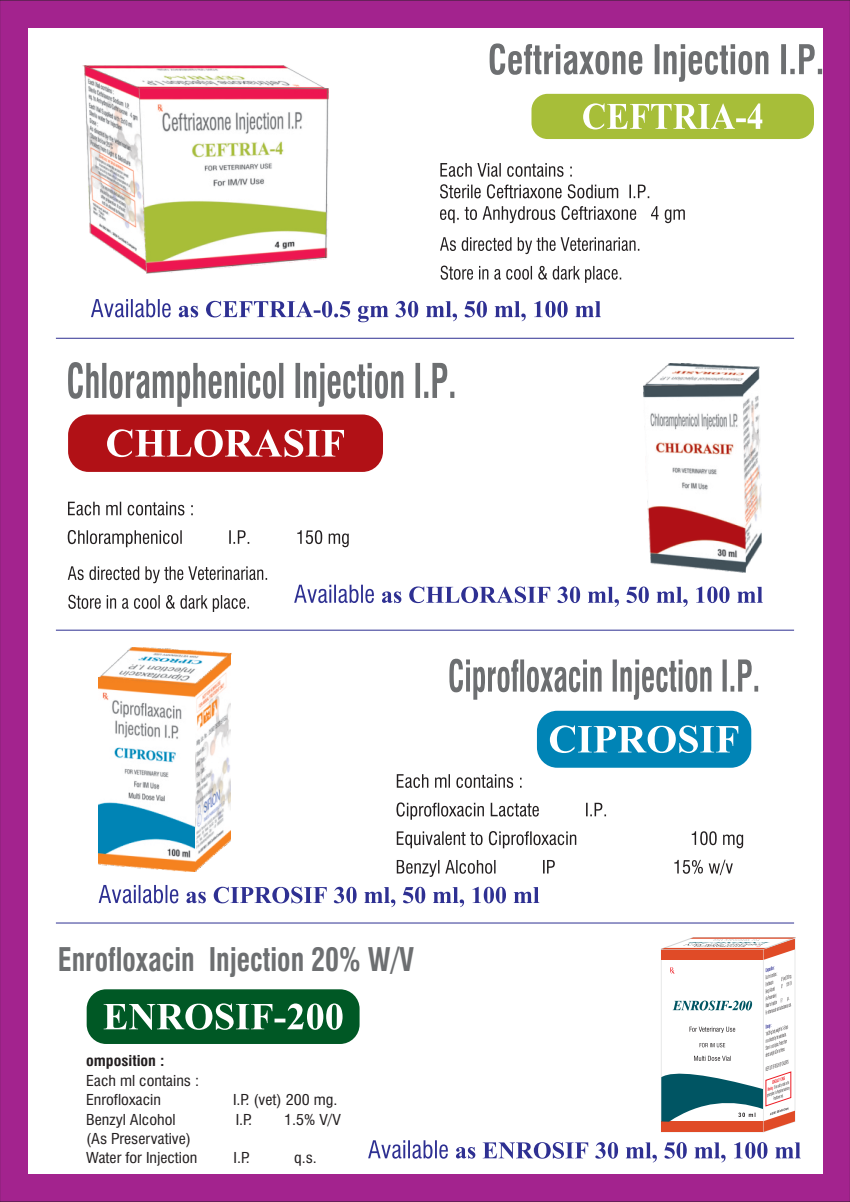
<style>
.page{position:relative;width:850px;height:1202px;background:#a3238e}
.page>*{position:absolute;margin:0;border:0;box-sizing:border-box;transform-origin:0 0}
.t1{font:700 condensed 31.8px "Swiss 721 BT";color:#6d6f71;scale:.88 1}
.t2{font:condensed 14.6px/19.4px "Swiss 721 BT";color:#231f20;scale:1.09 1}
.t3{font:700 condensed 14.6px "Swiss 721 BT";color:#231f20;scale:1.09 1}
</style>
<div class="page">
<div style="left:28px;top:28px;width:794px;height:1146px;background:#fff"></div>
<svg style="left:661px;top:937px;width:135px;height:195px"></svg>
<img style="left:83px;top:66px;width:242px;height:22px">
<img style="left:84px;top:66px;width:63px;height:201px">
<img style="left:139px;top:88px;width:189px;height:185px">
<svg style="left:440px;top:163px;width:132px;height:14px"></svg>
<svg style="left:440px;top:184px;width:209px;height:14px"></svg>
<svg style="left:440px;top:206px;width:245px;height:17px"></svg>
<svg style="left:489px;top:43px;width:333px;height:39px"></svg>
<svg style="left:68px;top:502px;width:125px;height:13px"></svg>
<svg style="left:68px;top:530px;width:281px;height:17px"></svg>
<svg style="left:68px;top:362px;width:386px;height:45px"></svg>
<img style="left:645px;top:364px;width:114px;height:21px">
<img style="left:741px;top:368px;width:20px;height:203px">
<img style="left:643px;top:385px;width:102px;height:187px">
<div style="left:531px;top:94px;width:283px;height:45px;background:#a7be39;border-radius:16px"></div>
<svg style="left:583px;top:103px;width:179px;height:26px"></svg>
<div style="left:68px;top:414px;width:315px;height:58px;background:#b11116;border-radius:20px"></div>
<svg style="left:107px;top:429px;width:237px;height:28px"></svg>
<img style="left:99px;top:647px;width:132px;height:31px">
<img style="left:194px;top:653px;width:36px;height:219px">
<img style="left:99px;top:678px;width:95px;height:194px">
<svg style="left:397px;top:774px;width:124px;height:14px"></svg>
<svg style="left:396px;top:802px;width:210px;height:18px"></svg>
<svg style="left:397px;top:831px;width:346px;height:17px"></svg>
<svg style="left:397px;top:860px;width:336px;height:17px"></svg>
<svg style="left:449px;top:659px;width:309px;height:41px"></svg>
<div style="left:537px;top:711px;width:214px;height:57px;background:#0084b6;border-radius:20px"></div>
<svg style="left:550px;top:725px;width:188px;height:28px"></svg>
<div style="left:87px;top:989px;width:272px;height:55px;background:#005825;border-radius:19px"></div>
<svg style="left:104px;top:1003px;width:238px;height:27px"></svg>
<svg style="left:91px;top:299px;width:510px;height:23px"></svg>
<svg style="left:294px;top:585px;width:469px;height:22px"></svg>
<svg style="left:99px;top:885px;width:440px;height:22px"></svg>
<svg style="left:368px;top:1140px;width:432px;height:22px"></svg>
<hr style="left:56px;top:338px;width:738px;height:1px;background:#2e3092">
<hr style="left:56px;top:630px;width:738px;height:1px;background:#2e3092">
<hr style="left:56px;top:922px;width:738px;height:1px;background:#2e3092">
<svg style="left:68px;top:566px;width:199px;height:17px"></svg>
<svg style="left:68px;top:595px;width:181px;height:17px"></svg>
<svg style="left:440px;top:237px;width:199px;height:17px"></svg>
<svg style="left:440px;top:266px;width:181px;height:17px"></svg>
<h1 class="t1" style="left:58px;top:946px;width:407px">Enrofloxacin Injection 20% W/V</h1>
<p class="t3" style="left:86px;top:1055px;width:73px">omposition :</p>
<p class="t2" style="left:86px;top:1072px;width:105px">Each ml contains :<br>Enrofloxacin</p>
<p class="t2" style="left:233px;top:1092px;width:97px">I.P. (vet) 200 mg.</p>
<p class="t2" style="left:86px;top:1111px;width:84px">Benzyl Alcohol</p>
<p class="t2" style="left:236px;top:1111px;width:17px">I.P.</p>
<p class="t2" style="left:284px;top:1111px;width:53px">1.5% V/V</p>
<p class="t2" style="left:86px;top:1130px;width:104px">(As Preservative)<br>Water for Injection</p>
<p class="t2" style="left:233px;top:1150px;width:17px">I.P.</p>
<p class="t2" style="left:294px;top:1150px;width:22px">q.s.</p>
</div>
